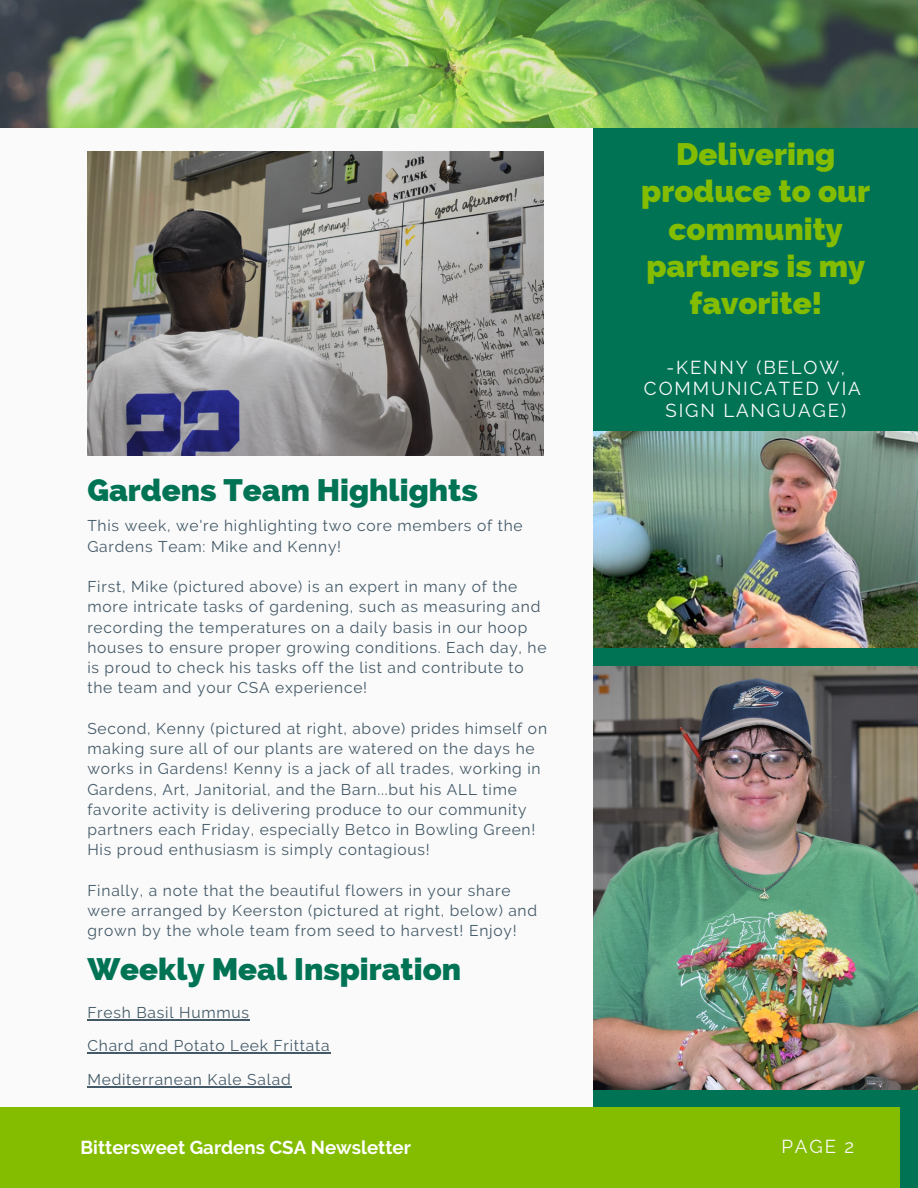
<style>
.page{position:relative;width:918px;height:1188px;background:#fafafa}
.page>*{position:absolute;margin:0;border:0;box-sizing:border-box;transform-origin:0 0}
.t1{font:800 31.2px/37.2px "Raleway";color:#84bd00;text-align:center}
.t2{font:800 31.2px "Raleway";color:#007355}
.t3{font:18.75px/21.3px "Raleway";letter-spacing:.1em;color:#fafafa;text-align:center}
.t4{font:700 18.75px "Raleway";color:#fff}
.t5{font:15.6px/20.2px "Raleway";letter-spacing:.05em;color:#435967}
</style>
<div class="page">
<div style="left:594px;top:104px;width:324px;height:1084px;background:#007355"></div>
<div style="left:0;top:1107px;width:900px;height:81px;background:#84bd00"></div>
<img style="left:0;top:0;width:918px;height:127px">
<img style="left:594px;top:666px;width:324px;height:423px">
<img style="left:87px;top:152px;width:456px;height:303px">
<img style="left:594px;top:432px;width:324px;height:216px">
<hr style="left:87px;top:1019px;width:163px;height:1px;background:#435967">
<hr style="left:87px;top:1053px;width:243px;height:1px;background:#435967">
<hr style="left:87px;top:1086px;width:204px;height:1px;background:#435967">
<p class="t1" style="left:641px;top:136px;width:231px">Delivering produce to our community partners is my favorite!</p>
<p class="t2" style="left:87px;top:472px;width:392px">Gardens Team Highlights</p>
<p class="t5" style="left:87px;top:516px;width:437px">This week, we're highlighting two core members of the<br>Gardens Team: Mike and Kenny!</p>
<p class="t5" style="left:87px;top:576px;width:461px">First, Mike (pictured above) is an expert in many of the more intricate tasks of gardening, such as measuring and recording the temperatures on a daily basis in our hoop houses to ensure proper growing conditions. Each day, he is proud to check his tasks off the list and contribute to the team and your CSA experience!</p>
<p class="t5" style="left:87px;top:718px;width:461px">Second, Kenny (pictured at right, above) prides himself on making sure all of our plants are watered on the days he works in Gardens! Kenny is a jack of all trades, working in Gardens, Art, Janitorial, and the Barn...but his ALL time favorite activity is delivering produce to our community partners each Friday, especially Betco in Bowling Green!<br>His proud enthusiasm is simply contagious!</p>
<p class="t5" style="left:87px;top:880px;width:451px">Finally, a note that the beautiful flowers in your share were arranged by Keerston (pictured at right, below) and grown by the whole team from seed to harvest! Enjoy!</p>
<p class="t2" style="left:87px;top:950px;width:375px">Weekly Meal Inspiration</p>
<p class="t5" style="left:87px;top:1002px;width:163px">Fresh Basil Hummus</p>
<p class="t5" style="left:87px;top:1036px;width:244px">Chard and Potato Leek Frittata</p>
<p class="t5" style="left:87px;top:1070px;width:205px">Mediterranean Kale Salad</p>
<p class="t3" style="left:644px;top:357px;width:218px">-KENNY (BELOW,<br>COMMUNICATED VIA</p>
<p class="t3" style="left:666px;top:400px;width:182px">SIGN LANGUAGE)</p>
<p class="t4" style="left:81px;top:1136px;width:332px">Bittersweet Gardens CSA Newsletter</p>
<p class="t3" style="left:781px;top:1136px;width:74px">PAGE 2</p>
</div>
